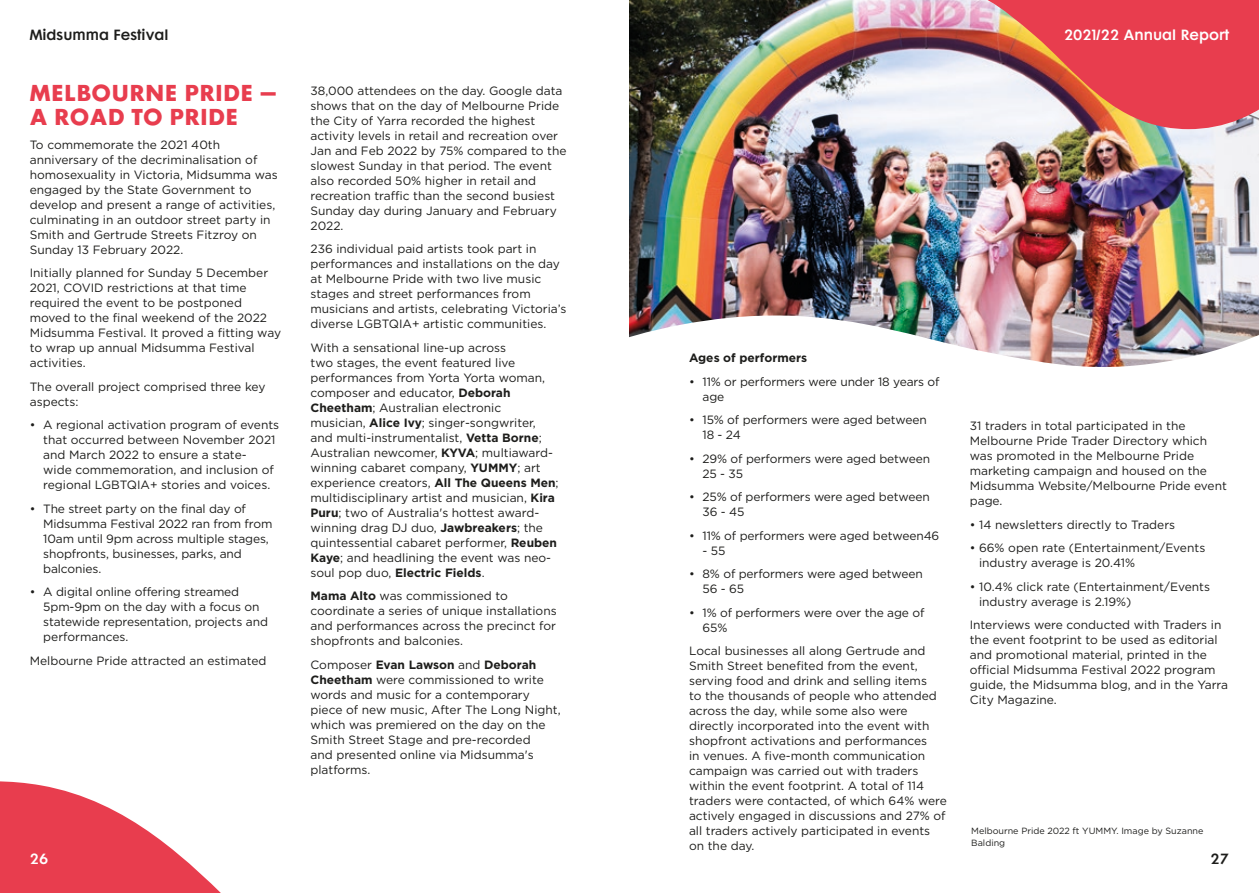
<style>
.page{position:relative;width:1259px;height:893px;background:#fff}
.page>*{position:absolute;margin:0;border:0;box-sizing:border-box;transform-origin:0 0}
.t1{font:21px/24px "Futura Maxi CG Bold";letter-spacing:.015em;color:#e83d4e}
.t2{font:13.5px "Futura Maxi CG Demi";color:#fff}
.t3{font:13.5px "Futura Maxi CG Demi";color:#1d1d1b}
.t4{font:12px/15px "Gotham";color:#1d1d1b}
.t5{font:700 12px "Gotham";color:#1d1d1b}
.Credit{font:9px/12px "Gotham";color:#1d1d1b}
.s1{font-weight:700}
</style>
<div class="page">
<img style="left:629px;top:0;width:630px;height:295px">
<img style="left:629px;top:295px;width:630px;height:72px">
<svg style="left:0;top:781px;width:221px;height:112px;fill:#e83d4e"></svg>
<svg style="left:918px;top:0;width:341px;height:129px;background:#dd7078"></svg>
<p class="t3" style="left:30px;top:27px;width:140px">Midsumma Festival</p>
<p class="t2" style="left:1064px;top:27px;width:167px">2021/22 Annual Report</p>
<p class="t1" style="left:30px;top:82px;width:248px">MELBOURNE PRIDE –<br>A ROAD TO PRIDE</p>
<p class="t4" style="left:30px;top:137px;width:249px">To commemorate the 2021 40th anniversary of the decriminalisation of homosexuality in Victoria, Midsumma was engaged by the State Government to develop and present a range of activities, culminating in an outdoor street party in Smith and Gertrude Streets Fitzroy on Sunday 13 February 2022.</p>
<p class="t4" style="left:30px;top:265px;width:253px">Initially planned for Sunday 5 December 2021, COVID restrictions at that time required the event to be postponed moved to the final weekend of the 2022<br>Midsumma Festival. It proved a fitting way to wrap up annual Midsumma Festival activities.</p>
<p class="t4" style="left:30px;top:379px;width:237px">The overall project comprised three key aspects:</p>
<p class="t4" style="left:43px;top:417px;width:237px;text-indent:-14px">• A regional activation program of events that occurred between November 2021 and March 2022 to ensure a state-<br>wide commemoration, and inclusion of regional LGBTQIA+ stories and voices.</p>
<p class="t4" style="left:43px;top:501px;width:231px;text-indent:-14px">• The street party on the final day of<br>Midsumma Festival 2022 ran from from<br>10am until 9pm across multiple stages, shopfronts, businesses, parks, and balconies.</p>
<p class="t4" style="left:43px;top:584px;width:226px;text-indent:-14px">• A digital online offering streamed<br>5pm-9pm on the day with a focus on statewide representation, projects and performances.</p>
<p class="t4" style="left:30px;top:653px;width:238px">Melbourne Pride attracted an estimated</p>
<p class="t4" style="left:310px;top:83px;width:257px">38,000 attendees on the day. Google data shows that on the day of Melbourne Pride the City of Yarra recorded the highest activity levels in retail and recreation over Jan and Feb 2022 by 75% compared to the slowest Sunday in that period. The event also recorded 50% higher in retail and recreation traffic than the second busiest Sunday day during January and February 2022.</p>
<p class="t4" style="left:310px;top:241px;width:257px">236 individual paid artists took part in performances and installations on the day at Melbourne Pride with two live music stages and street performances from musicians and artists, celebrating Victoria’s diverse LGBTQIA+ artistic communities.</p>
<p class="t4" style="left:310px;top:340px;width:250px">With a sensational line-up across<br>two stages, the event featured live performances from Yorta Yorta woman, composer and educator, <span class="s1">Deborah Cheetham</span>; Australian electronic musician, <span class="s1">Alice Ivy</span>; singer-songwriter, and multi-instrumentalist, <span class="s1">Vetta Borne</span>; Australian newcomer, <span class="s1">KYVA</span>; multiaward&shy;winning cabaret company, <span class="s1">YUMMY</span>; art experience creators, <span class="s1">All The Queens Men</span>; multidisciplinary artist and musician, <span class="s1">Kira Puru</span>; two of Australia's hottest award&shy;winning drag DJ duo, <span class="s1">Jawbreakers</span>; the quintessential cabaret performer, <span class="s1">Reuben Kaye</span>; and headlining the event was neo&shy;soul pop duo, <span class="s1">Electric Fields</span>.</p>
<p class="t4" style="left:310px;top:588px;width:248px"><span class="s1">Mama Alto</span> was commissioned to coordinate a series of unique installations and performances across the precinct for shopfronts and balconies.</p>
<p class="t4" style="left:310px;top:657px;width:252px">Composer <span class="s1">Evan Lawson</span> and <span class="s1">Deborah Cheetham</span> were commissioned to write words and music for a contemporary piece of new music, After The Long Night, which was premiered on the day on the Smith Street Stage and pre-recorded<br>and presented online via Midsumma's platforms.</p>
<p class="t5" style="left:689px;top:350px;width:120px">Ages of performers</p>
<p class="t4" style="left:702px;top:373px;width:239px;text-indent:-14px">• 11% or performers were under 18 years of age</p>
<p class="t4" style="left:702px;top:412px;width:226px;text-indent:-14px">• 15% of performers were aged between<br>18 - 24</p>
<p class="t4" style="left:702px;top:450px;width:229px;text-indent:-14px">• 29% of performers were aged between<br>25 - 35</p>
<p class="t4" style="left:702px;top:489px;width:229px;text-indent:-14px">• 25% of performers were aged between<br>36 - 45</p>
<p class="t4" style="left:689px;top:527px;width:252px">• 11% of performers were aged between46</p>
<p class="t4" style="left:702px;top:542px;width:24px">- 55</p>
<p class="t4" style="left:702px;top:566px;width:222px;text-indent:-14px">• 8% of performers were aged between<br>56 - 65</p>
<p class="t4" style="left:702px;top:605px;width:223px;text-indent:-14px">• 1% of performers were over the age of<br>65%</p>
<p class="t4" style="left:689px;top:643px;width:259px">Local businesses all along Gertrude and Smith Street benefited from the event, serving food and drink and selling items<br>to the thousands of people who attended across the day, while some also were directly incorporated into the event with shopfront activations and performances<br>in venues. A five-month communication campaign was carried out with traders within the event footprint. A total of 114 traders were contacted, of which 64% were actively engaged in discussions and 27% of all traders actively participated in events on the day.</p>
<p class="t4" style="left:969px;top:418px;width:259px">31 traders in total participated in the Melbourne Pride Trader Directory which was promoted in the Melbourne Pride marketing campaign and housed on the Midsumma Website/Melbourne Pride event page.</p>
<p class="t4" style="left:969px;top:517px;width:207px">• 14 newsletters directly to Traders</p>
<p class="t4" style="left:979px;top:540px;width:228px;text-indent:-9px">• 66% open rate (Entertainment/Events industry average is 20.41%</p>
<p class="t4" style="left:979px;top:579px;width:232px;text-indent:-9px">• 10.4% click rate (Entertainment/Events industry average is 2.19%)</p>
<p class="t4" style="left:969px;top:617px;width:260px">Interviews were conducted with Traders in the event footprint to be used as editorial and promotional material, printed in the official Midsumma Festival 2022 program guide, the Midsumma blog, and in the Yarra City Magazine.</p>
<p class="Credit" style="left:971px;top:824px;width:234px">Melbourne Pride 2022 ft YUMMY. Image by Suzanne<br>Balding</p>
<p class="t2" style="left:30px;top:850px;width:20px">26</p>
<p class="t3" style="left:1210px;top:850px;width:20px">27</p>
</div>
